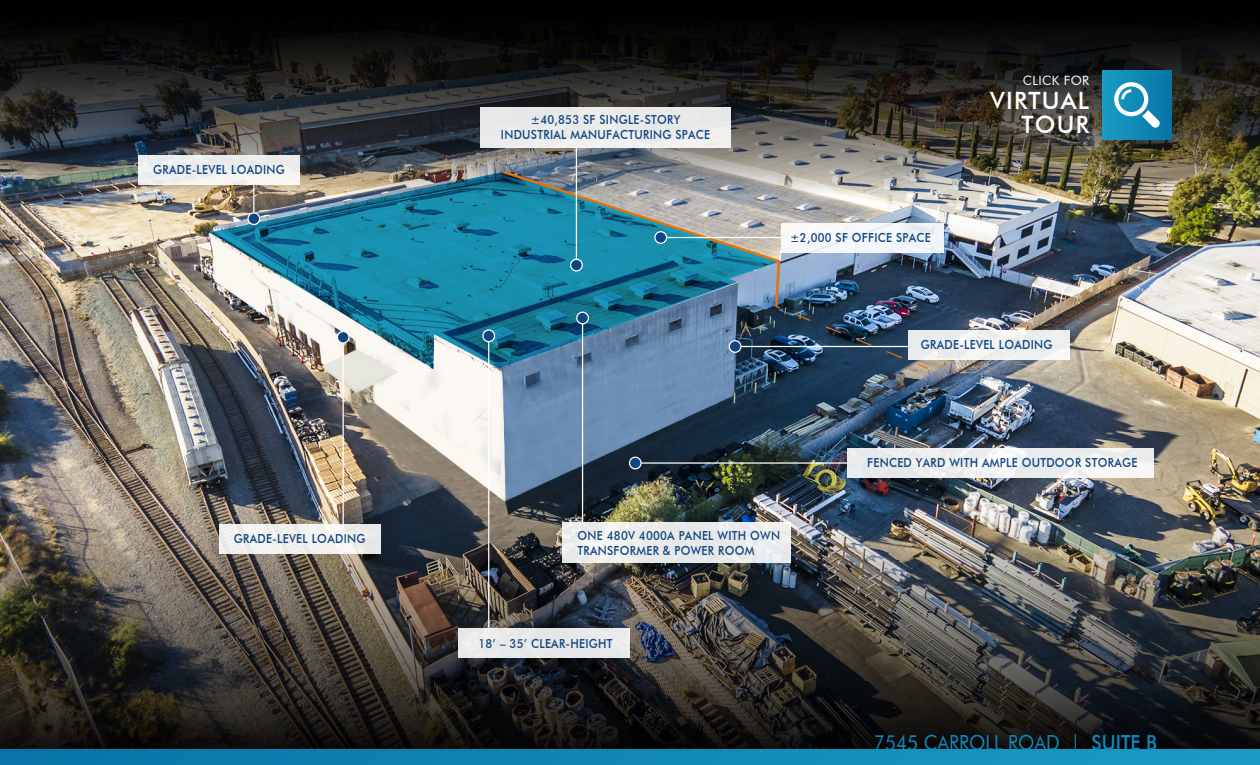
<style>
.page{position:relative;width:1260px;height:765px;background:#fff}
.page>*{position:absolute;margin:0;border:0;box-sizing:border-box;transform-origin:0 0}
.t1{font:500 23.88px/23.9px "Futura BT";letter-spacing:.05em;color:#fff;text-align:right}
.t2{font:20.75px "Futura BT";color:#0d89ba;scale:.9 1}
.t3{font:12.88px "Futura BT";letter-spacing:.025em;color:#fff}
.t4{font:500 12.5px/15px "Futura BT";letter-spacing:.025em;color:#0f4681;text-align:center;scale:.9 1}
.s1{font-weight:500}
</style>
<div class="page">
<img style="left:0;top:194px;width:1259px;height:313px">
<img style="left:0;top:507px;width:1259px;height:243px">
<img style="left:0;top:0;width:1260px;height:194px">
<svg style="left:0;top:750px;width:1260px;height:15px;background:#1087b5"></svg>
<img style="left:209px;top:172px;width:566px;height:197px">
<div style="left:481px;top:107px;width:250px;height:40px;background:#e9eaea"></div>
<hr style="left:582px;top:318px;width:1px;height:204px;background:#fff">
<div style="left:577px;top:312px;width:11px;height:12px;background:#0f4681;border-radius:50%"></div>
<div style="left:576px;top:312px;width:13px;height:12px;border:1px solid #fff;border-radius:50%"></div>
<hr style="left:488px;top:336px;width:1px;height:292px;background:#fff">
<svg style="left:483px;top:330px;width:12px;height:12px"></svg>
<div style="left:482px;top:329px;width:13px;height:13px;border:1px solid #fff;border-radius:50%"></div>
<hr style="left:343px;top:337px;width:1px;height:192px;background:#fff">
<svg style="left:337px;top:331px;width:12px;height:12px"></svg>
<div style="left:337px;top:331px;width:13px;height:13px;border:1px solid #fff;border-radius:50%"></div>
<div style="left:847px;top:448px;width:306px;height:30px;background:linear-gradient(to bottom,#edeeef,#f0f0f0)"></div>
<div style="left:138px;top:155px;width:161px;height:30px;background:#eee"></div>
<hr style="left:253px;top:185px;width:1px;height:32px;background:#fff">
<svg style="left:248px;top:213px;width:12px;height:11px"></svg>
<div style="left:247px;top:212px;width:13px;height:13px;border:1px solid #fff;border-radius:50%"></div>
<div style="left:219px;top:524px;width:161px;height:30px;background:#f3f1ef"></div>
<hr style="left:635px;top:462px;width:212px;height:2px;background:#fff">
<div style="left:629px;top:457px;width:12px;height:12px;background:#0f4681;border-radius:50%"></div>
<div style="left:629px;top:457px;width:13px;height:12px;border:1px solid #fff;border-radius:50%"></div>
<div style="left:782px;top:223px;width:162px;height:29px;background:#f5f7fa"></div>
<div style="left:458px;top:628px;width:172px;height:30px;background:#e7e8e9"></div>
<div style="left:562px;top:522px;width:229px;height:40px;background:linear-gradient(to right,#efefec,#e8eaeb)"></div>
<img style="left:775px;top:305px;width:155px;height:65px">
<img style="left:500px;top:169px;width:281px;height:140px">
<div style="left:908px;top:330px;width:161px;height:30px;background:linear-gradient(to right,#ecedef,#f2f2f2)"></div>
<hr style="left:735px;top:346px;width:173px;height:1px;background:#fff">
<svg style="left:729px;top:341px;width:12px;height:11px"></svg>
<div style="left:729px;top:340px;width:13px;height:13px;border:1px solid #fff;border-radius:50%"></div>
<hr style="left:576px;top:147px;width:1px;height:118px;background:#fff">
<svg style="left:571px;top:259px;width:11px;height:12px"></svg>
<div style="left:570px;top:259px;width:13px;height:13px;border:1px solid #fff;border-radius:50%"></div>
<hr style="left:661px;top:237px;width:121px;height:1px;background:#fff">
<svg style="left:655px;top:232px;width:12px;height:11px"></svg>
<div style="left:654px;top:231px;width:13px;height:13px;border:1px solid #fff;border-radius:50%"></div>
<div style="left:1102px;top:70px;width:70px;height:69px;background:linear-gradient(to right,#1a9dc4,#0874a7)"></div>
<svg style="left:1114px;top:82px;width:46px;height:46px"></svg>
<p class="t4" style="left:153px;top:162px;width:148px">GRADE-LEVEL LOADING</p>
<p class="t4" style="left:234px;top:531px;width:148px">GRADE-LEVEL LOADING</p>
<p class="t4" style="left:501px;top:112px;width:234px">±40,853 SF SINGLE-STORY<br>INDUSTRIAL MANUFACTURING SPACE</p>
<p class="t4" style="left:790px;top:230px;width:158px">±2,000 SF OFFICE SPACE</p>
<p class="t3" style="left:1023px;top:73px;width:68px">CLICK FOR</p>
<h1 class="t1" style="left:990px;top:89px;width:101px">VIRTUAL<br>TOUR</h1>
<p class="t4" style="left:921px;top:337px;width:148px">GRADE-LEVEL LOADING</p>
<p class="t4" style="left:578px;top:528px;width:227px;text-align:left">ONE 480V 4000A PANEL WITH OWN<br>TRANSFORMER &amp; POWER ROOM</p>
<p class="t4" style="left:479px;top:636px;width:151px">18’ – 35’ CLEAR-HEIGHT</p>
<p class="t4" style="left:867px;top:455px;width:302px">FENCED YARD WITH AMPLE OUTDOOR STORAGE</p>
<h2 class="t2" style="left:874px;top:730px;width:316px">7545 CARROLL ROAD | <span class="s1">SUITE B</span></h2>
</div>
